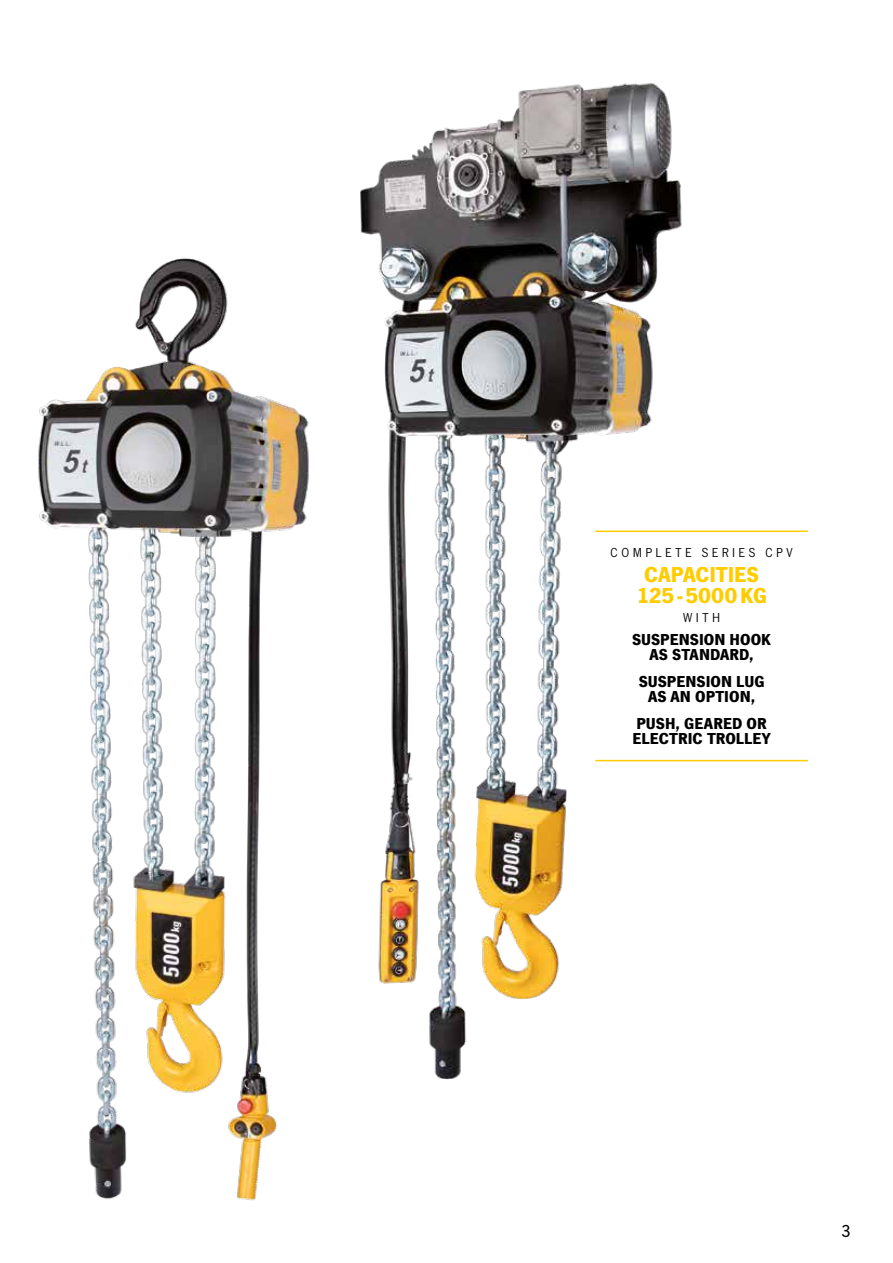
<style>
.page{position:relative;width:893px;height:1263px;background:#fff}
.page>*{position:absolute;margin:0;border:0;box-sizing:border-box;transform-origin:0 0}
.t1{font:700 22.5px/21px "News Got";letter-spacing:-.005em;color:#fc0;text-align:center}
.t2{font:500 18px "News Got";color:#000}
.t3{font:700 16.5px/15px "News Got";color:#000;text-align:center}
.t4{font:13.5px "News Got";letter-spacing:.26em;color:#000}
</style>
<div class="page">
<hr style="left:595px;top:530px;width:213px;height:2px;background:#fc0">
<hr style="left:595px;top:760px;width:213px;height:1px;background:#fc0">
<img style="left:360px;top:83px;width:351px;height:997px">
<img style="left:38px;top:258px;width:271px;height:943px">
<p class="t4" style="left:611px;top:545px;width:184px">COMPLETE SERIES CPV</p>
<h1 class="t1" style="left:636px;top:564px;width:132px">CAPACITIES<br>125-5000KG</h1>
<p class="t4" style="left:683px;top:610px;width:39px">WITH</p>
<p class="t3" style="left:632px;top:632px;width:141px">SUSPENSION HOOK<br>AS STANDARD,</p>
<p class="t3" style="left:639px;top:674px;width:127px">SUSPENSION LUG<br>AS AN OPTION,</p>
<p class="t3" style="left:632px;top:716px;width:140px;text-align:left">PUSH, GEARED OR<br>ELECTRIC TROLLEY</p>
<p class="t2" style="left:841px;top:1221px;width:11px">3</p>
</div>
